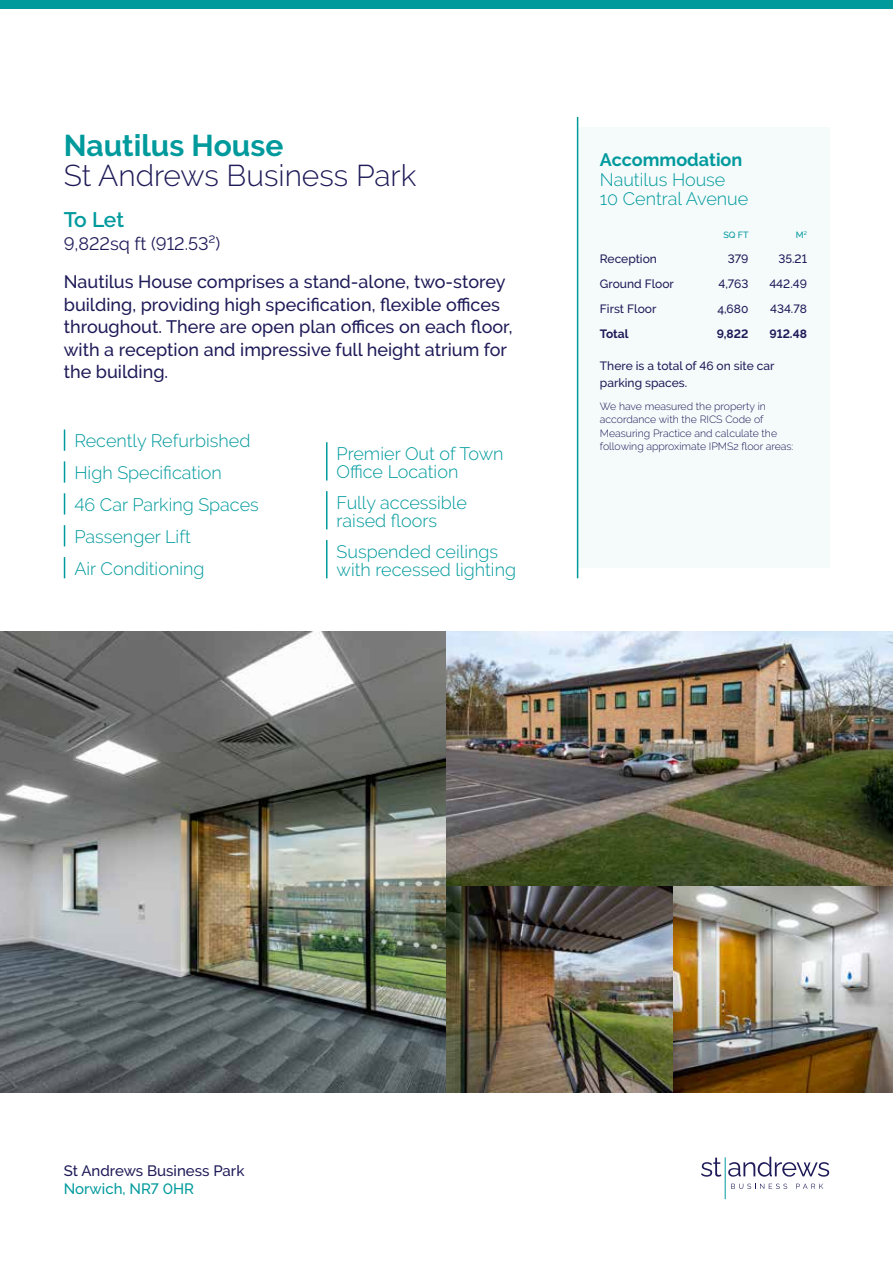
<style>
.page{position:relative;width:893px;height:1263px;background:#fff}
.page>*{position:absolute;margin:0;border:0;box-sizing:border-box;transform-origin:0 0}
.t1{font:300 30px "Raleway";color:#1e1b58}
.t2{font:700 30px "Raleway";color:#009a9d}
.t3{font:600 21px "Raleway";color:#009a9d}
.t4{font:300 18px/18px "Raleway";color:#009a9d}
.t5{font:500 18px/22.5px "Raleway";color:#1e1b58}
.t6{font:18px "Raleway";color:#1e1b58}
.t7{font:700 18px "Raleway";color:#009a9d}
.t8{font:500 15px "Raleway";color:#1e1b58}
.t9{font:500 15px "Raleway";color:#009a9d}
.t10{font:500 12px/16.5px "Raleway";color:#1e1b58}
.t11{font:700 12px "Raleway";color:#1e1b58}
.t12{font:300 10.5px/13.5px "Raleway";color:#1e1b58}
.t13{font:500 9px "Raleway";color:#009a9d}
</style>
<div class="page">
<div style="left:578px;top:128px;width:251px;height:440px;background:#f5fafb"></div>
<div style="left:0;top:0;width:893px;height:9px;background:#009a9d"></div>
<hr style="left:725px;top:1157px;width:1px;height:42px;background:#009a9d">
<svg style="left:731px;top:1184px;width:56px;height:5px"></svg>
<svg style="left:796px;top:1184px;width:27px;height:5px"></svg>
<svg style="left:701px;top:1157px;width:20px;height:20px"></svg>
<svg style="left:728px;top:1157px;width:101px;height:20px"></svg>
<svg style="left:64px;top:461px;width:1px;height:22px"></svg>
<svg style="left:64px;top:493px;width:1px;height:21px"></svg>
<hr style="left:326px;top:442px;width:1px;height:38px;background:#009a9d">
<hr style="left:577px;top:117px;width:1px;height:461px;background:#009a9d">
<img style="left:0;top:631px;width:893px;height:462px">
<svg style="left:64px;top:557px;width:1px;height:21px"></svg>
<svg style="left:64px;top:429px;width:1px;height:22px"></svg>
<hr style="left:326px;top:491px;width:1px;height:38px;background:#009a9d">
<hr style="left:326px;top:540px;width:1px;height:38px;background:#009a9d">
<svg style="left:64px;top:525px;width:1px;height:21px"></svg>
<h1 class="t2" style="left:64px;top:128px;width:221px">Nautilus House</h1>
<h1 class="t1" style="left:64px;top:158px;width:354px">St Andrews Business Park</h1>
<p class="t3" style="left:64px;top:207px;width:62px">To Let</p>
<p class="t6" style="left:64px;top:233px;width:158px">9,822sq ft (912.53²)</p>
<p class="t5" style="left:64px;top:271px;width:450px">Nautilus House comprises a stand-alone, two-storey building, providing high specification, flexible offices throughout. There are open plan offices on each floor, with a reception and impressive full height atrium for the building.</p>
<p class="t4" style="left:74px;top:432px;width:178px">Recently Refurbished</p>
<p class="t4" style="left:74px;top:457px;width:186px;line-height:32px">High Specification<br>46 Car Parking Spaces</p>
<p class="t4" style="left:74px;top:528px;width:118px">Passenger Lift</p>
<p class="t4" style="left:74px;top:560px;width:132px">Air Conditioning</p>
<p class="t4" style="left:337px;top:445px;width:168px">Premier Out of Town<br>Office Location</p>
<p class="t4" style="left:337px;top:494px;width:132px">Fully accessible raised floors</p>
<p class="t4" style="left:337px;top:543px;width:181px">Suspended ceilings with recessed lighting</p>
<p class="t7" style="left:600px;top:150px;width:144px">Accommodation</p>
<p class="t4" style="left:600px;top:170px;width:150px;line-height:19.5px">Nautilus House<br>10 Central Avenue</p>
<p class="t13" style="left:723px;top:229px;width:27px">SQ FT</p>
<p class="t13" style="left:796px;top:229px;width:12px">M<sup>2</sup></p>
<p class="t10" style="left:600px;top:250px;width:59px">Reception</p>
<p class="t10" style="left:728px;top:250px;width:22px">379</p>
<p class="t10" style="left:778px;top:250px;width:30px">35.21</p>
<p class="t10" style="left:600px;top:275px;width:76px">Ground Floor</p>
<p class="t10" style="left:718px;top:275px;width:32px">4,763</p>
<p class="t10" style="left:769px;top:275px;width:39px">442.49</p>
<p class="t10" style="left:600px;top:300px;width:58px">First Floor</p>
<p class="t10" style="left:717px;top:300px;width:33px">4,680</p>
<p class="t10" style="left:770px;top:300px;width:38px">434.78</p>
<p class="t11" style="left:600px;top:327px;width:30px">Total</p>
<p class="t11" style="left:717px;top:327px;width:33px">9,822</p>
<p class="t11" style="left:769px;top:327px;width:39px">912.48</p>
<p class="t10" style="left:600px;top:358px;width:176px">There is a total of 46 on site car parking spaces.</p>
<p class="t12" style="left:600px;top:399px;width:195px">We have measured the property in accordance with the RICS Code of Measuring Practice and calculate the following approximate IPMS2 floor areas:</p>
<p class="t8" style="left:64px;top:1162px;width:182px">St Andrews Business Park</p>
<p class="t9" style="left:64px;top:1180px;width:132px">Norwich, NR7 0HR</p>
</div>
